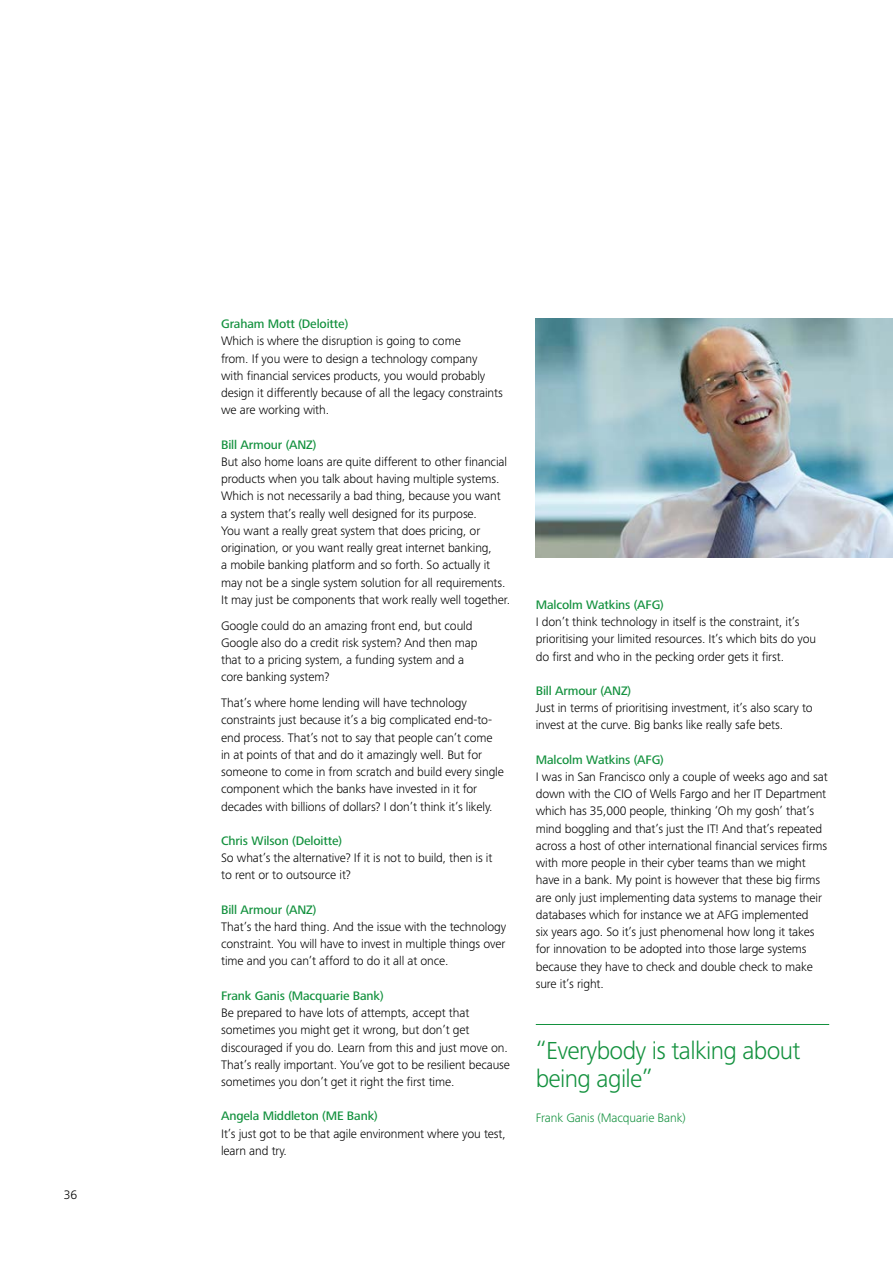
<style>
.page{position:relative;width:893px;height:1263px;background:#fff}
.page>*{position:absolute;margin:0;border:0;box-sizing:border-box;transform-origin:0 0}
.Pullout{font:300 25.5px/28.5px "Frutiger Next Pro";letter-spacing:-.025em;color:#13913e}
.Body{font:300 12.75px/17.2px "Frutiger Next Pro";letter-spacing:-.01em;color:#000}
.Body_sub-heading_363{font:500 12.75px "Frutiger Next Pro";letter-spacing:-.01em;color:#13913e}
.Body-2{font:300 12.75px "Frutiger Next Pro";letter-spacing:-.01em;color:#13913e}
</style>
<div class="page">
<hr style="left:536px;top:1024px;width:293px;height:1px;background:#13913e">
<img style="left:536px;top:319px;width:357px;height:238px">
<p class="Body" style="left:64px;top:1186px;width:15px">36</p>
<p class="Body_sub-heading_363" style="left:221px;top:317px;width:129px">Graham Mott (Deloitte)</p>
<p class="Body" style="left:221px;top:332px;width:283px">Which is where the disruption is going to come<br>from. If you were to design a technology company with financial services products, you would probably design it differently because of all the legacy constraints we are working with.</p>
<p class="Body_sub-heading_363" style="left:221px;top:437px;width:97px">Bill Armour (ANZ)</p>
<p class="Body" style="left:221px;top:453px;width:291px">But also home loans are quite different to other financial products when you talk about having multiple systems.<br>Which is not necessarily a bad thing, because you want<br>a system that’s really well designed for its purpose.<br>You want a really great system that does pricing, or origination, or you want really great internet banking,<br>a mobile banking platform and so forth. So actually it may not be a single system solution for all requirements.<br>It may just be components that work really well together.</p>
<p class="Body" style="left:221px;top:617px;width:258px">Google could do an amazing front end, but could Google also do a credit risk system? And then map that to a pricing system, a funding system and a core banking system?</p>
<p class="Body" style="left:221px;top:694px;width:284px">That’s where home lending will have technology constraints just because it’s a big complicated end-to&shy;end process. That’s not to say that people can’t come in at points of that and do it amazingly well. But for someone to come in from scratch and build every single component which the banks have invested in it for decades with billions of dollars? I don’t think it’s likely.</p>
<p class="Body_sub-heading_363" style="left:221px;top:833px;width:122px">Chris Wilson (Deloitte)</p>
<p class="Body" style="left:221px;top:849px;width:273px">So what’s the alternative? If it is not to build, then is it to rent or to outsource it?</p>
<p class="Body_sub-heading_363" style="left:221px;top:902px;width:97px">Bill Armour (ANZ)</p>
<p class="Body" style="left:221px;top:918px;width:287px;text-align:justify">That’s the hard thing. And the issue with the technology constraint. You will have to invest in multiple things over time and you can’t afford to do it all at once.</p>
<p class="Body_sub-heading_363" style="left:221px;top:988px;width:164px">Frank Ganis (Macquarie Bank)</p>
<p class="Body" style="left:221px;top:1004px;width:290px">Be prepared to have lots of attempts, accept that sometimes you might get it wrong, but don’t get discouraged if you do. Learn from this and just move on.<br>That’s really important. You’ve got to be resilient because sometimes you don’t get it right the first time.</p>
<p class="Body_sub-heading_363" style="left:221px;top:1109px;width:158px">Angela Middleton (ME Bank)</p>
<p class="Body" style="left:221px;top:1125px;width:286px">It’s just got to be that agile environment where you test, learn and try.</p>
<p class="Body_sub-heading_363" style="left:536px;top:597px;width:130px">Malcolm Watkins (AFG)</p>
<p class="Body" style="left:536px;top:613px;width:282px">I don’t think technology in itself is the constraint, it’s prioritising your limited resources. It’s which bits do you do first and who in the pecking order gets it first.</p>
<p class="Body_sub-heading_363" style="left:536px;top:683px;width:97px">Bill Armour (ANZ)</p>
<p class="Body" style="left:536px;top:699px;width:278px">Just in terms of prioritising investment, it’s also scary to invest at the curve. Big banks like really safe bets.</p>
<p class="Body_sub-heading_363" style="left:536px;top:752px;width:130px">Malcolm Watkins (AFG)</p>
<p class="Body" style="left:536px;top:768px;width:293px">I was in San Francisco only a couple of weeks ago and sat down with the CIO of Wells Fargo and her IT Department which has 35,000 people, thinking ‘Oh my gosh’ that’s mind boggling and that’s just the IT! And that’s repeated across a host of other international financial services firms with more people in their cyber teams than we might have in a bank. My point is however that these big firms are only just implementing data systems to manage their databases which for instance we at AFG implemented<br>six years ago. So it’s just phenomenal how long it takes for innovation to be adopted into those large systems because they have to check and double check to make sure it’s right.</p>
<p class="Pullout" style="left:536px;top:1036px;width:266px">“Everybody is talking about being agile”</p>
<p class="Body-2" style="left:536px;top:1110px;width:151px">Frank Ganis (Macquarie Bank)</p>
</div>
